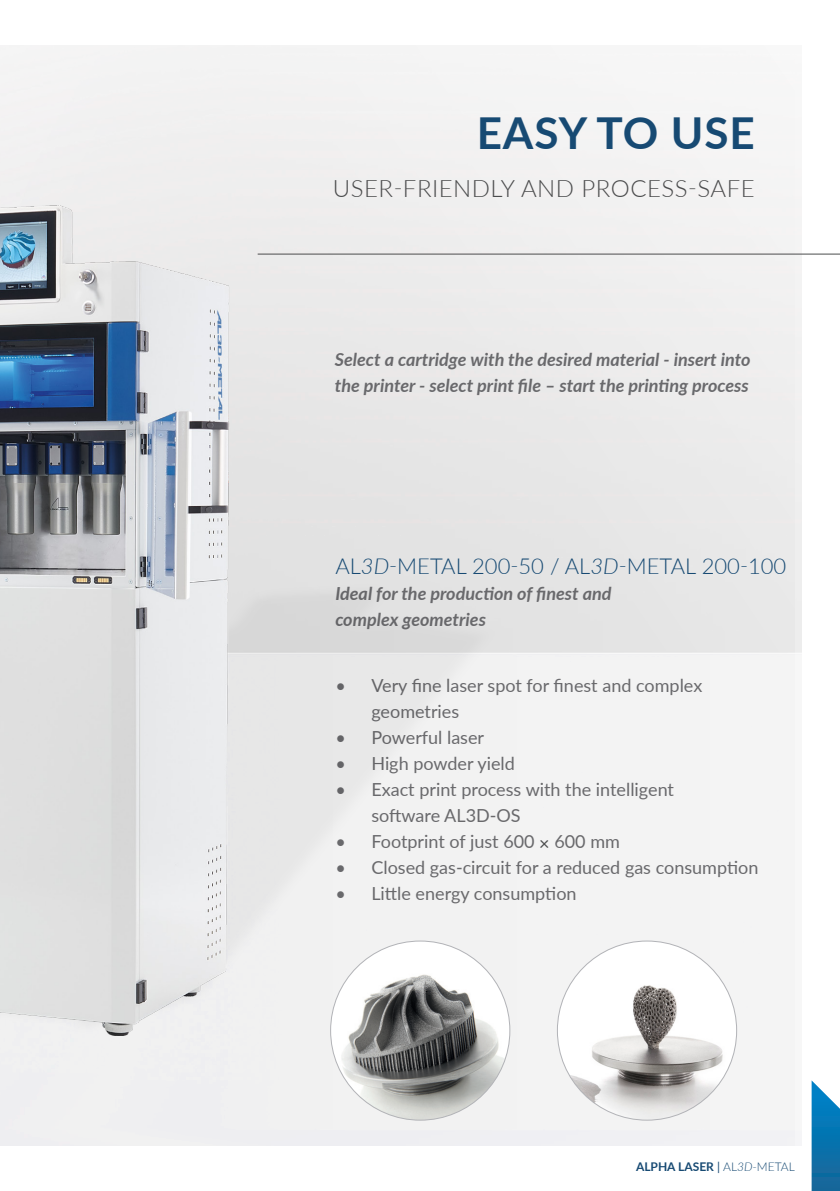
<style>
.page{position:relative;width:840px;height:1191px;background:#fff}
.page>*{position:absolute;margin:0;border:0;box-sizing:border-box;transform-origin:0 0}
.t1{font:700 44px "Lato";letter-spacing:.02em;color:#174a73}
.t2{font:300 24px "Lato";letter-spacing:.02em;color:#4b4c4d}
.t3{font:300 22px "Lato";color:#174a73}
.t4{font:18px/26px "Lato";color:#69696c}
.t5{font:italic 700 18px/26px "Lato";color:#69696c}
.t6{font:700 12px "Lato";color:#174a73}
.s1{font-style:italic}
.s2{color:#4b4c4d}
.s3{font-weight:400}
.s4{font-weight:300}
.s5{font-weight:300;font-style:italic}
</style>
<div class="page">
<img style="left:0;top:45px;width:794px;height:1100px">
<hr style="left:257px;top:254px;width:582px;height:1px;background:#4b4c4d">
<svg style="left:811px;top:1080px;width:28px;height:111px;background:#2d87ba"></svg>
<img style="left:330px;top:941px;width:179px;height:179px;border-radius:90px">
<img style="left:557px;top:941px;width:179px;height:179px;border-radius:90px">
<img style="left:0;top:205px;width:494px;height:830px">
<h1 class="t1" style="left:476px;top:100px;width:279px">EASY TO USE</h1>
<h2 class="t2" style="left:333px;top:171px;width:423px">USER-FRIENDLY AND PROCESS-SAFE</h2>
<p class="t5" style="left:334px;top:346px;width:417px">Select a cartridge with the desired material - insert into the printer - select print file – start the printing process</p>
<p class="t3" style="left:335px;top:550px;width:452px">AL<span class="s1">3D</span>-METAL 200-50 / AL<span class="s1">3D</span>-METAL 200-100</p>
<p class="t5" style="left:335px;top:579px;width:277px">Ideal for the production of finest and complex geometries</p>
<p class="t4" style="left:371px;top:671px;width:332px;text-indent:-36px">• Very fine laser spot for finest and complex geometries</p>
<p class="t4" style="left:335px;top:723px;width:150px">• Powerful laser</p>
<p class="t4" style="left:335px;top:749px;width:181px">• High powder yield</p>
<p class="t4" style="left:371px;top:775px;width:304px;text-indent:-36px">• Exact print process with the intelligent software AL3D-OS</p>
<p class="t4" style="left:335px;top:827px;width:286px">• Footprint of just 600 <span class="s2">×</span> 600 mm</p>
<p class="t4" style="left:335px;top:853px;width:424px">• Closed gas-circuit for a reduced gas consumption</p>
<p class="t4" style="left:335px;top:879px;width:243px">• Little energy consumption</p>
<p class="t6" style="left:635px;top:1157px;width:160px">ALPHA LASER <span class="s3">|</span> <span class="s4">AL</span><span class="s5">3D</span><span class="s4">-METAL</span></p>
</div>
